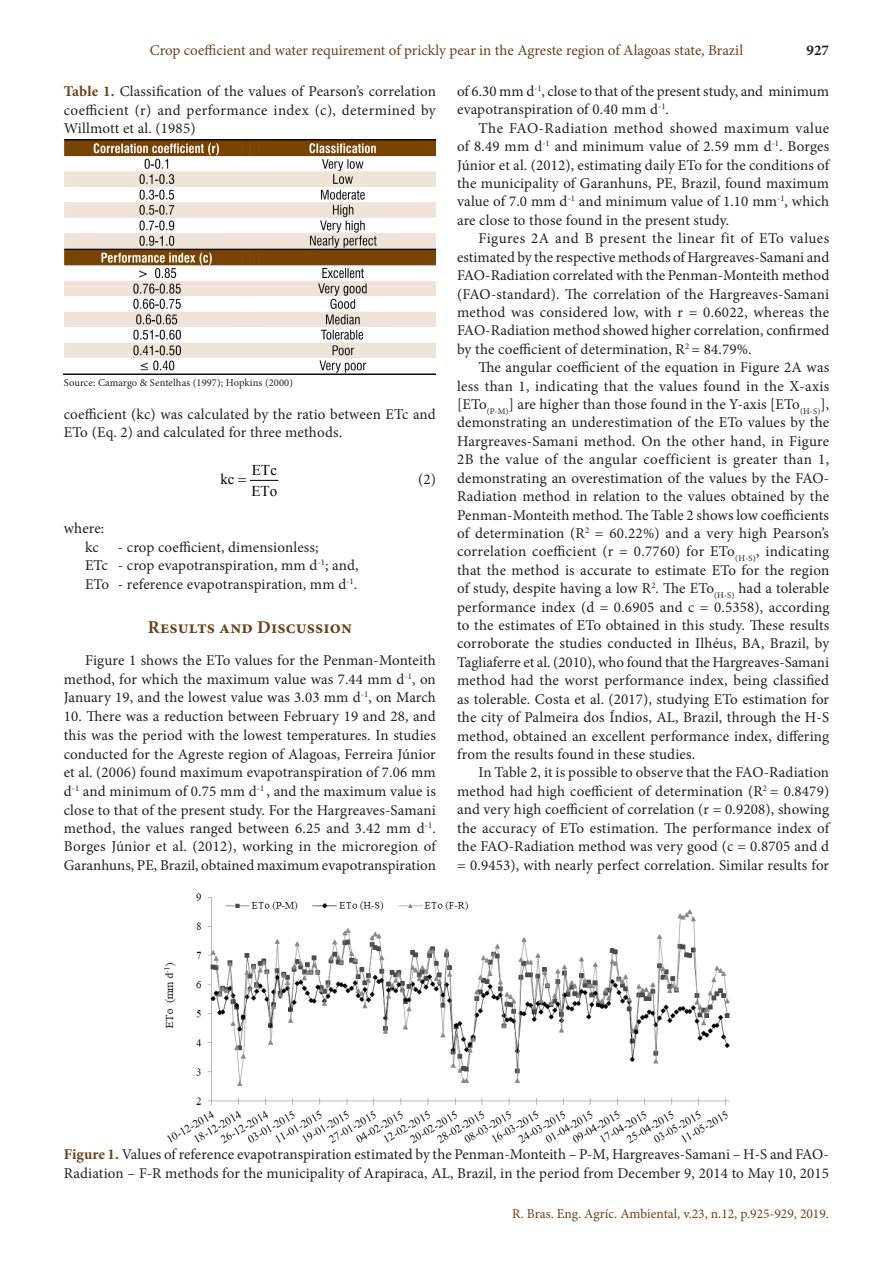
<style>
.page{position:relative;width:893px;height:1263px;background:#fff}
.page>*{position:absolute;margin:0;border:0;box-sizing:border-box;transform-origin:0 0}
.t1{font:700 18px "Minion Pro";letter-spacing:.01em;color:#6c4118}
.List_Paragraph{font:15px/18.5px "Minion Pro";letter-spacing:.005em;color:#231f20;text-align:justify}
.t2{font:15px "Minion Pro";color:#6c4118}
.t3{font:15px "Times New Roman";color:#000}
.t4{font:700 15px "Minion Pro";color:#231f20}
.t5{font:13.5px "Minion Pro";color:#6c4118}
.t6{font:10.5px "Minion Pro";letter-spacing:.005em;color:#231f20}
.s1{font-weight:700;color:#6c4118}
</style>
<div class="page">
<img style="left:64px;top:140px;width:372px;height:235px">
<img style="left:164px;top:893px;width:566px;height:251px">
<svg style="left:249px;top:479px;width:29px;height:2px"></svg>
<p class="t2" style="left:150px;top:40px;width:595px">Crop coefficient and water requirement of prickly pear in the Agreste region of Alagoas state, Brazil</p>
<p class="t4" style="left:806px;top:40px;width:24px">927</p>
<p class="List_Paragraph" style="left:64px;top:82px;width:374px"><span class="s1">Table 1.</span> Classification of the values of Pearson’s correlation coefficient (r) and performance index (c), determined by Willmott et al. (1985)</p>
<p class="t6" style="left:64px;top:376px;width:231px">Source: Camargo &amp; Sentelhas (1997); Hopkins (2000)</p>
<p class="List_Paragraph" style="left:64px;top:404px;width:374px">coefficient (kc) was calculated by the ratio between ETc and<br>ETo (Eq. 2) and calculated for three methods.</p>
<p class="t3" style="left:220px;top:469px;width:16px">kc</p>
<p class="t3" style="left:252px;top:459px;width:27px">ETc</p>
<p class="t3" style="left:251px;top:481px;width:28px">ETo</p>
<p class="List_Paragraph" style="left:418px;top:470px;width:19px">(2)</p>
<p class="List_Paragraph" style="left:64px;top:519px;width:42px">where:</p>
<p class="List_Paragraph" style="left:85px;top:538px;width:15px">kc</p>
<p class="List_Paragraph" style="left:118px;top:538px;width:202px">- crop coefficient, dimensionless;</p>
<p class="List_Paragraph" style="left:85px;top:556px;width:275px">ETc - crop evapotranspiration, mm d<sup>-1</sup>; and,</p>
<p class="List_Paragraph" style="left:85px;top:575px;width:274px">ETo - reference evapotranspiration, mm d<sup>-1</sup>.</p>
<p class="t1" style="left:148px;top:615px;width:206px">Results and Discussion</p>
<p class="List_Paragraph" style="left:64px;top:651px;width:374px;text-indent:21px">Figure 1 shows the ETo values for the Penman-Monteith method, for which the maximum value was 7.44 mm d<sup>-1</sup>, on January 19, and the lowest value was 3.03 mm d<sup>-1</sup>, on March</p>
<p class="List_Paragraph" style="left:64px;top:707px;width:374px">10. There was a reduction between February 19 and 28, and this was the period with the lowest temperatures. In studies conducted for the Agreste region of Alagoas, Ferreira Júnior et al. (2006) found maximum evapotranspiration of 7.06 mm d<sup>-1</sup> and minimum of 0.75 mm d<sup>-1</sup> , and the maximum value is close to that of the present study. For the Hargreaves-Samani method, the values ranged between 6.25 and 3.42 mm d<sup>-1</sup>.<br>Borges Júnior et al. (2012), working in the microregion of Garanhuns, PE, Brazil, obtained maximum evapotranspiration</p>
<p class="List_Paragraph" style="left:457px;top:82px;width:373px">of 6.30 mm d<sup>-1</sup>, close to that of the present study, and minimum evapotranspiration of 0.40 mm d<sup>-1</sup>.</p>
<p class="List_Paragraph" style="left:457px;top:119px;width:374px;text-indent:21px">The FAO-Radiation method showed maximum value of 8.49 mm d<sup>-1</sup> and minimum value of 2.59 mm d<sup>-1</sup>. Borges Júnior et al. (2012), estimating daily ETo for the conditions of the municipality of Garanhuns, PE, Brazil, found maximum value of 7.0 mm d<sup>-1</sup> and minimum value of 1.10 mm<sup>-1</sup>, which are close to those found in the present study.</p>
<p class="List_Paragraph" style="left:457px;top:229px;width:374px;text-indent:21px">Figures 2A and B present the linear fit of ETo values estimated by the respective methods of Hargreaves-Samani and FAO-Radiation correlated with the Penman-Monteith method (FAO-standard). The correlation of the Hargreaves-Samani method was considered low, with r = 0.6022, whereas the FAO-Radiation method showed higher correlation, confirmed by the coefficient of determination, R<sup>2</sup> = 84.79%.</p>
<p class="List_Paragraph" style="left:457px;top:358px;width:374px;text-indent:21px">The angular coefficient of the equation in Figure 2A was less than 1, indicating that the values found in the X-axis [ETo<sub>(P-M)</sub>] are higher than those found in the Y-axis [ETo<sub>(H-S)</sub>], demonstrating an underestimation of the ETo values by the Hargreaves-Samani method. On the other hand, in Figure 2B the value of the angular coefficient is greater than 1, demonstrating an overestimation of the values by the FAO-Radiation method in relation to the values obtained by the Penman-Monteith method. The Table 2 shows low coefficients of determination (R<sup>2</sup> = 60.22%) and a very high Pearson’s correlation coefficient (r = 0.7760) for ETo<sub>(H-S)</sub>, indicating that the method is accurate to estimate ETo for the region of study, despite having a low R<sup>2</sup>. The ETo<sub>(H-S)</sub> had a tolerable performance index (d = 0.6905 and c = 0.5358), according to the estimates of ETo obtained in this study. These results corroborate the studies conducted in Ilhéus, BA, Brazil, by Tagliaferre et al. (2010), who found that the Hargreaves-Samani method had the worst performance index, being classified as tolerable. Costa et al. (2017), studying ETo estimation for the city of Palmeira dos Índios, AL, Brazil, through the H-S method, obtained an excellent performance index, differing from the results found in these studies.</p>
<p class="List_Paragraph" style="left:457px;top:763px;width:374px;text-indent:21px">In Table 2, it is possible to observe that the FAO-Radiation method had high coefficient of determination (R<sup>2</sup> = 0.8479) and very high coefficient of correlation (r = 0.9208), showing the accuracy of ETo estimation. The performance index of the FAO-Radiation method was very good (c = 0.8705 and d = 0.9453), with nearly perfect correlation. Similar results for</p>
<p class="List_Paragraph" style="left:64px;top:1145px;width:767px"><span class="s1">Figure 1.</span> Values of reference evapotranspiration estimated by the Penman-Monteith – P-M, Hargreaves-Samani – H-S and FAO-<br>Radiation – F-R methods for the municipality of Arapiraca, AL, Brazil, in the period from December 9, 2014 to May 10, 2015</p>
<p class="t5" style="left:512px;top:1204px;width:318px">R. Bras. Eng. Agríc. Ambiental, v.23, n.12, p.925-929, 2019.</p>
</div>
